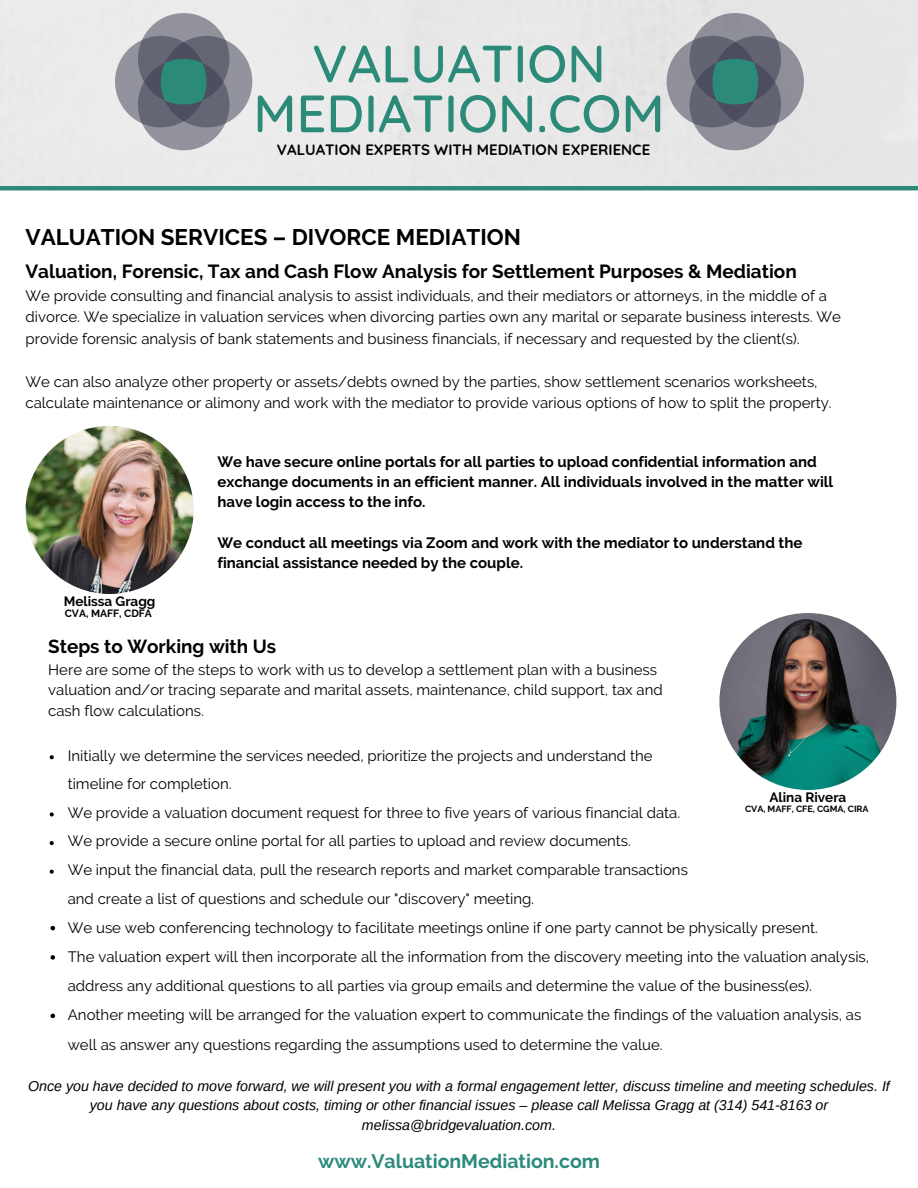
<style>
.page{position:relative;width:918px;height:1188px;background:#fff}
.page>*{position:absolute;margin:0;border:0;box-sizing:border-box;transform-origin:0 0}
.t1{font:500 52.5px "Quicksand";color:#2c8a79}
.t2{font:700 22.5px "Raleway";color:#000}
.t3{font:700 19.5px "Raleway";color:#2c8a79}
.t4{font:700 18.9px "Raleway";color:#000}
.t5{font:15px/21.6px "Raleway";color:#000}
.t6{font:700 15px/20.2px "Raleway";color:#000}
.t7{font:700 15px "Quicksand";color:#000}
.t8{font:italic 14.25px/19.2px "Arimo";color:#000;text-align:center}
.t9{font:700 13.5px "Raleway";color:#000}
.t10{font:700 10.5px "Raleway";color:#000}
.t11{font:700 9px "Raleway";color:#000}
</style>
<div class="page">
<img style="left:26px;top:426px;width:168px;height:168px;border-radius:50%">
<img style="left:719px;top:613px;width:177px;height:177px;border-radius:50%">
<svg style="left:50px;top:755px;width:4px;height:4px"></svg>
<svg style="left:50px;top:812px;width:4px;height:5px"></svg>
<svg style="left:50px;top:841px;width:4px;height:4px"></svg>
<svg style="left:50px;top:870px;width:4px;height:4px"></svg>
<svg style="left:51px;top:926px;width:4px;height:4px"></svg>
<svg style="left:51px;top:955px;width:4px;height:5px"></svg>
<svg style="left:51px;top:1014px;width:4px;height:4px"></svg>
<div style="left:0;top:185px;width:918px;height:5px;background:#2c8a79"></div>
<svg style="left:115px;top:13px;width:137px;height:137px;background:#919ba1"></svg>
<svg style="left:667px;top:13px;width:137px;height:137px;background:#8e989e"></svg>
<p class="t1" style="left:312px;top:30px;width:295px">VALUATION</p>
<p class="t1" style="left:253px;top:80px;width:413px">MEDIATION.COM</p>
<p class="t7" style="left:277px;top:140px;width:375px">VALUATION EXPERTS WITH MEDIATION EXPERIENCE</p>
<p class="t2" style="left:26px;top:224px;width:497px">VALUATION SERVICES – DIVORCE MEDIATION</p>
<p class="t4" style="left:26px;top:260px;width:773px">Valuation, Forensic, Tax and Cash Flow Analysis for Settlement Purposes &amp; Mediation</p>
<p class="t5" style="left:26px;top:284px;width:817px">We provide consulting and financial analysis to assist individuals, and their mediators or attorneys, in the middle of a divorce. We specialize in valuation services when divorcing parties own any marital or separate business interests. We provide forensic analysis of bank statements and business financials, if necessary and requested by the client(s).</p>
<p class="t5" style="left:26px;top:371px;width:808px">We can also analyze other property or assets/debts owned by the parties, show settlement scenarios worksheets, calculate maintenance or alimony and work with the mediator to provide various options of how to split the property.</p>
<p class="t9" style="left:64px;top:593px;width:93px">Melissa Gragg</p>
<p class="t10" style="left:65px;top:607px;width:89px">CVA, MAFF, CDFA</p>
<p class="t6" style="left:217px;top:451px;width:617px">We have secure online portals for all parties to upload confidential information and exchange documents in an efficient manner. All individuals involved in the matter will have login access to the info.</p>
<p class="t6" style="left:217px;top:532px;width:586px">We conduct all meetings via Zoom and work with the mediator to understand the financial assistance needed by the couple.</p>
<p class="t4" style="left:48px;top:635px;width:229px">Steps to Working with Us</p>
<p class="t5" style="left:48px;top:659px;width:616px;line-height:20.4px">Here are some of the steps to work with us to develop a settlement plan with a business valuation and/or tracing separate and marital assets, maintenance, child support, tax and cash flow calculations.</p>
<p class="t5" style="left:68px;top:741px;width:586px;line-height:28.7px">Initially we determine the services needed, prioritize the projects and understand the timeline for completion.</p>
<p class="t5" style="left:68px;top:802px;width:614px">We provide a valuation document request for three to five years of various financial data.</p>
<p class="t5" style="left:68px;top:830px;width:565px">We provide a secure online portal for all parties to upload and review documents.</p>
<p class="t5" style="left:68px;top:855px;width:622px;line-height:28.7px">We input the financial data, pull the research reports and market comparable transactions and create a list of questions and schedule our "discovery" meeting.</p>
<p class="t9" style="left:770px;top:789px;width:78px">Alina Rivera</p>
<p class="t11" style="left:745px;top:803px;width:125px">CVA, MAFF, CFE, CGMA, CIRA</p>
<p class="t5" style="left:68px;top:917px;width:752px">We use web conferencing technology to facilitate meetings online if one party cannot be physically present.</p>
<p class="t5" style="left:68px;top:942px;width:803px;line-height:29.2px">The valuation expert will then incorporate all the information from the discovery meeting into the valuation analysis, address any additional questions to all parties via group emails and determine the value of the business(es).</p>
<p class="t5" style="left:68px;top:1000px;width:795px;line-height:29.2px">Another meeting will be arranged for the valuation expert to communicate the findings of the valuation analysis, as well as answer any questions regarding the assumptions used to determine the value.</p>
<p class="t8" style="left:28px;top:1077px;width:863px">Once you have decided to move forward, we will present you with a formal engagement letter, discuss timeline and meeting schedules. If you have any questions about costs, timing or other financial issues – please call Melissa Gragg at (314) 541-8163 or melissa@bridgevaluation.com.</p>
<p class="t3" style="left:318px;top:1150px;width:283px">www.ValuationMediation.com</p>
</div>
